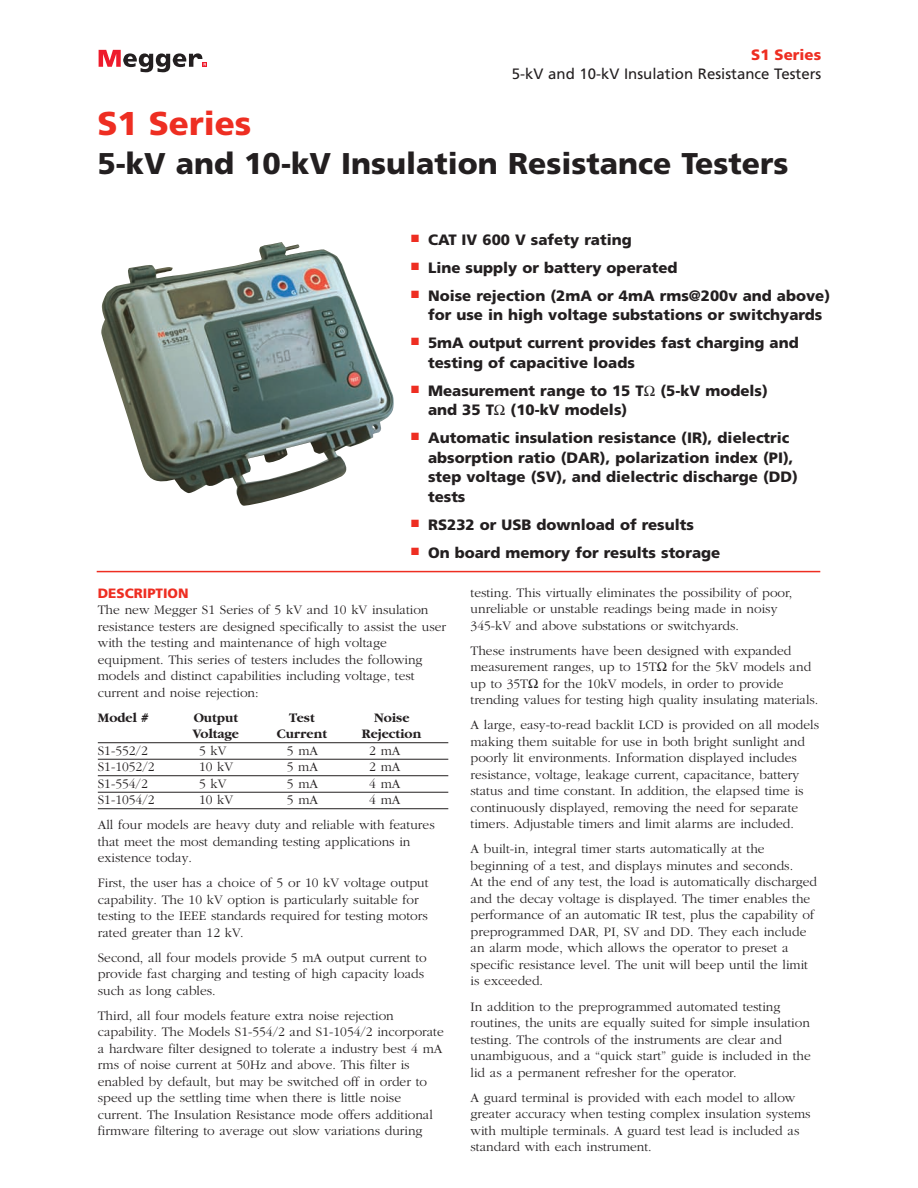
<style>
.page{position:relative;width:918px;height:1188px;background:#fff}
.page>*{position:absolute;margin:0;border:0;box-sizing:border-box;transform-origin:0 0}
.t1{font:900 33px "Frutiger";color:#ee2e22}
.t2{font:900 30px "Frutiger";color:#231f20}
.t3{font:900 15px/19.5px "Frutiger";color:#231f20}
.t4{font:15px "Frutiger";color:#231f20}
.t5{font:900 15px "Frutiger";color:#ee2e22}
.t6{font:300 13.5px/16.5px "Garamond";color:#231f20}
.t7{font:700 13.5px "Garamond";color:#231f20}
.t8{font:900 13.5px "Frutiger";color:#ee2e22}
</style>
<div class="page">
<svg style="left:99px;top:50px;width:108px;height:22px"></svg>
<hr style="left:97px;top:571px;width:723px;height:1px;background:#ee2e22">
<hr style="left:98px;top:742px;width:350px;height:1px;background:#231f20">
<hr style="left:98px;top:759px;width:350px;height:1px;background:#231f20">
<hr style="left:98px;top:775px;width:350px;height:1px;background:#231f20">
<hr style="left:98px;top:792px;width:350px;height:1px;background:#231f20">
<hr style="left:98px;top:808px;width:350px;height:1px;background:#231f20">
<img style="left:101px;top:242px;width:293px;height:264px">
<p class="t5" style="left:751px;top:49px;width:72px">S1 Series</p>
<p class="t4" style="left:512px;top:68px;width:311px">5-kV and 10-kV Insulation Resistance Testers</p>
<h1 class="t1" style="left:97px;top:111px;width:156px">S1 Series</h1>
<h2 class="t2" style="left:97px;top:152px;width:693px">5-kV and 10-kV Insulation Resistance Testers</h2>
<p class="t3" style="left:411px;top:231px;width:222px"><sup>■</sup> CAT IV 600 V safety rating</p>
<p class="t3" style="left:411px;top:259px;width:268px"><sup>■</sup> Line supply or battery operated</p>
<p class="t3" style="left:428px;top:287px;width:404px;text-indent:-17px"><sup>■</sup> Noise rejection (2mA or 4mA rms@200v and above) for use in high voltage substations or switchyards</p>
<p class="t3" style="left:428px;top:334px;width:372px;text-indent:-17px"><sup>■</sup> 5mA output current provides fast charging and testing of capacitive loads</p>
<p class="t3" style="left:428px;top:382px;width:341px;text-indent:-17px"><sup>■</sup> Measurement range to 15 T (5-kV models) and 35 T (10-kV models)</p>
<p class="t3" style="left:428px;top:429px;width:372px;text-indent:-17px"><sup>■</sup> Automatic insulation resistance (IR), dielectric absorption ratio (DAR), polarization index (PI), step voltage (SV), and dielectric discharge (DD) tests</p>
<p class="t3" style="left:411px;top:516px;width:285px"><sup>■</sup> RS232 or USB download of results</p>
<p class="t3" style="left:411px;top:544px;width:311px"><sup>■</sup> On board memory for results storage</p>
<p class="t8" style="left:98px;top:587px;width:92px">DESCRIPTION</p>
<p class="t6" style="left:98px;top:601px;width:350px">The new Megger S1 Series of 5 kV and 10 kV insulation resistance testers are designed specifically to assist the user with the testing and maintenance of high voltage equipment. This series of testers includes the following models and distinct capabilities including voltage, test current and noise rejection:</p>
<p class="t7" style="left:98px;top:709px;width:52px">Model #</p>
<p class="t7" style="left:194px;top:709px;width:46px">Output</p>
<p class="t7" style="left:289px;top:709px;width:27px">Test</p>
<p class="t7" style="left:374px;top:709px;width:37px">Noise</p>
<p class="t7" style="left:193px;top:725px;width:47px">Voltage</p>
<p class="t7" style="left:277px;top:725px;width:52px">Current</p>
<p class="t7" style="left:362px;top:725px;width:61px">Rejection</p>
<p class="t6" style="left:98px;top:742px;width:51px">S1-552/2</p>
<p class="t6" style="left:199px;top:742px;width:29px">5 kV</p>
<p class="t6" style="left:287px;top:742px;width:33px">5 mA</p>
<p class="t6" style="left:369px;top:742px;width:33px">2 mA</p>
<p class="t6" style="left:98px;top:758px;width:58px">S1-1052/2</p>
<p class="t6" style="left:199px;top:758px;width:36px">10 kV</p>
<p class="t6" style="left:287px;top:758px;width:33px">5 mA</p>
<p class="t6" style="left:369px;top:758px;width:33px">2 mA</p>
<p class="t6" style="left:98px;top:775px;width:51px">S1-554/2</p>
<p class="t6" style="left:199px;top:775px;width:29px">5 kV</p>
<p class="t6" style="left:287px;top:775px;width:33px">5 mA</p>
<p class="t6" style="left:369px;top:775px;width:33px">4 mA</p>
<p class="t6" style="left:98px;top:791px;width:58px">S1-1054/2</p>
<p class="t6" style="left:199px;top:791px;width:36px">10 kV</p>
<p class="t6" style="left:287px;top:791px;width:33px">5 mA</p>
<p class="t6" style="left:98px;top:787px;width:338px;line-height:25px;text-indent:271px">4 mA<br>All four models are heavy duty and reliable with features</p>
<p class="t6" style="left:98px;top:833px;width:314px">that meet the most demanding testing applications in existence today.</p>
<p class="t6" style="left:98px;top:874px;width:332px">First, the user has a choice of 5 or 10 kV voltage output capability. The 10 kV option is particularly suitable for testing to the IEEE standards required for testing motors rated greater than 12 kV.</p>
<p class="t6" style="left:98px;top:949px;width:331px">Second, all four models provide 5 mA output current to provide fast charging and testing of high capacity loads such as long cables.</p>
<p class="t6" style="left:98px;top:1007px;width:348px">Third, all four models feature extra noise rejection capability. The Models S1-554/2 and S1-1054/2 incorporate a hardware filter designed to tolerate a industry best 4 mA rms of noise current at 50Hz and above. This filter is enabled by default, but may be switched off in order to speed up the settling time when there is little noise current. The Insulation Resistance mode offers additional firmware filtering to average out slow variations during</p>
<p class="t6" style="left:471px;top:584px;width:323px">testing. This virtually eliminates the possibility of poor, unreliable or unstable readings being made in noisy<br>345-kV and above substations or switchyards.</p>
<p class="t6" style="left:471px;top:642px;width:349px">These instruments have been designed with expanded measurement ranges, up to 15T for the 5kV models and up to 35T for the 10kV models, in order to provide trending values for testing high quality insulating materials.</p>
<p class="t6" style="left:471px;top:717px;width:350px">A large, easy-to-read backlit LCD is provided on all models making them suitable for use in both bright sunlight and poorly lit environments. Information displayed includes resistance, voltage, leakage current, capacitance, battery status and time constant. In addition, the elapsed time is continuously displayed, removing the need for separate timers. Adjustable timers and limit alarms are included.</p>
<p class="t6" style="left:471px;top:841px;width:348px">A built-in, integral timer starts automatically at the beginning of a test, and displays minutes and seconds.<br>At the end of any test, the load is automatically discharged and the decay voltage is displayed. The timer enables the performance of an automatic IR test, plus the capability of preprogrammed DAR, PI, SV and DD. They each include an alarm mode, which allows the operator to preset a specific resistance level. The unit will beep until the limit is exceeded.</p>
<p class="t6" style="left:471px;top:998px;width:342px">In addition to the preprogrammed automated testing routines, the units are equally suited for simple insulation testing. The controls of the instruments are clear and unambiguous, and a “quick start” guide is included in the lid as a permanent refresher for the operator.</p>
<p class="t6" style="left:471px;top:1089px;width:342px">A guard terminal is provided with each model to allow greater accuracy when testing complex insulation systems with multiple terminals. A guard test lead is included as standard with each instrument.</p>
</div>
